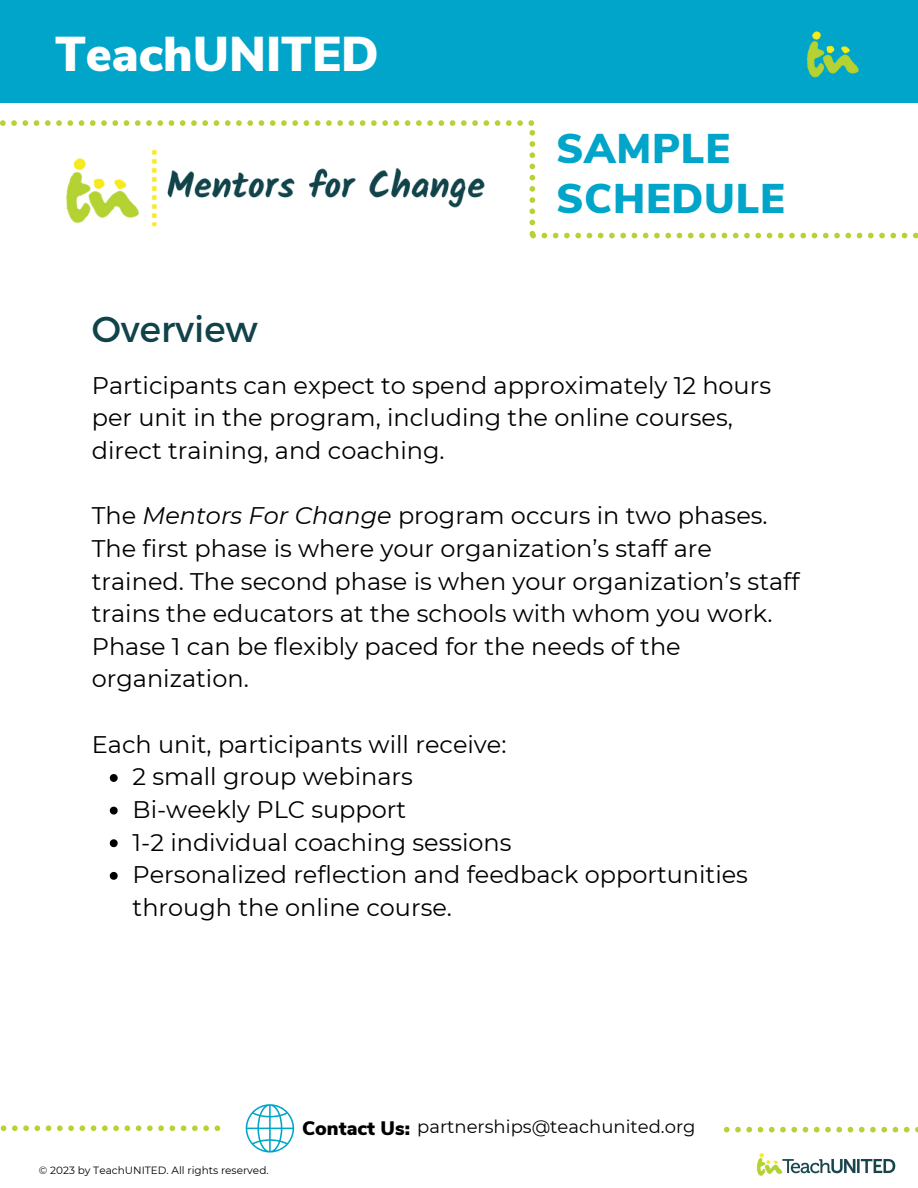
<style>
.page{position:relative;width:918px;height:1188px;background:#fff}
.page>*{position:absolute;margin:0;border:0;box-sizing:border-box;transform-origin:0 0}
.t1{font:900 48.75px "Nunito Sans";color:#fff}
.t2{font:900 41.4px/49.5px "Nunito Sans";letter-spacing:.02em;color:#00a5c9}
.t3{font:36px "Montserrat";color:#11434a}
.t4{font:24px/32.7px "Montserrat";color:#000}
.t5{font:18px "Montserrat";color:#000}
.t6{font:10.5px "Montserrat";color:#000}
.s1{font-style:italic}
.s2{font-family:"Nunito Sans";font-weight:900;font-size:19.5px}
</style>
<div class="page">
<svg style="left:110px;top:774px;width:8px;height:8px"></svg>
<svg style="left:110px;top:807px;width:8px;height:8px"></svg>
<svg style="left:110px;top:839px;width:8px;height:8px"></svg>
<svg style="left:110px;top:872px;width:8px;height:8px"></svg>
<div style="left:0;top:0;width:918px;height:102px;background:#00a5c9"></div>
<img style="left:807px;top:31px;width:52px;height:47px">
<img style="left:0;top:102px;width:550px;height:137px">
<svg style="left:0;top:120px;width:918px;height:118px"></svg>
<img style="left:756px;top:1153px;width:140px;height:23px">
<svg style="left:246px;top:1104px;width:48px;height:49px"></svg>
<svg style="left:0;top:1125px;width:220px;height:6px"></svg>
<svg style="left:724px;top:1127px;width:194px;height:5px"></svg>
<h1 class="t1" style="left:55px;top:21px;width:325px">TeachUNITED</h1>
<h3 class="t3" style="left:92px;top:306px;width:167px">Overview</h3>
<h2 class="t2" style="left:556px;top:125px;width:231px">SAMPLE<br>SCHEDULE</h2>
<p class="t4" style="left:92px;top:369px;width:681px">Participants can expect to spend approximately 12 hours per unit in the program, including the online courses, direct training, and coaching.</p>
<p class="t4" style="left:92px;top:499px;width:709px">The <span class="s1">Mentors For Change</span> program occurs in two phases.<br>The first phase is where your organization’s staff are trained. The second phase is when your organization’s staff trains the educators at the schools with whom you work.<br>Phase 1 can be flexibly paced for the needs of the organization.</p>
<p class="t4" style="left:92px;top:728px;width:416px">Each unit, participants will receive:</p>
<p class="t4" style="left:133px;top:760px;width:617px">2 small group webinars<br>Bi-weekly PLC support<br>1-2 individual coaching sessions<br>Personalized reflection and feedback opportunities through the online course.</p>
<p class="t6" style="left:39px;top:1164px;width:231px">© 2023 by TeachUNITED. All rights reserved.</p>
<p class="t5" style="left:302px;top:1115px;width:395px"><span class="s2">Contact Us:</span> partnerships@teachunited.org</p>
</div>
